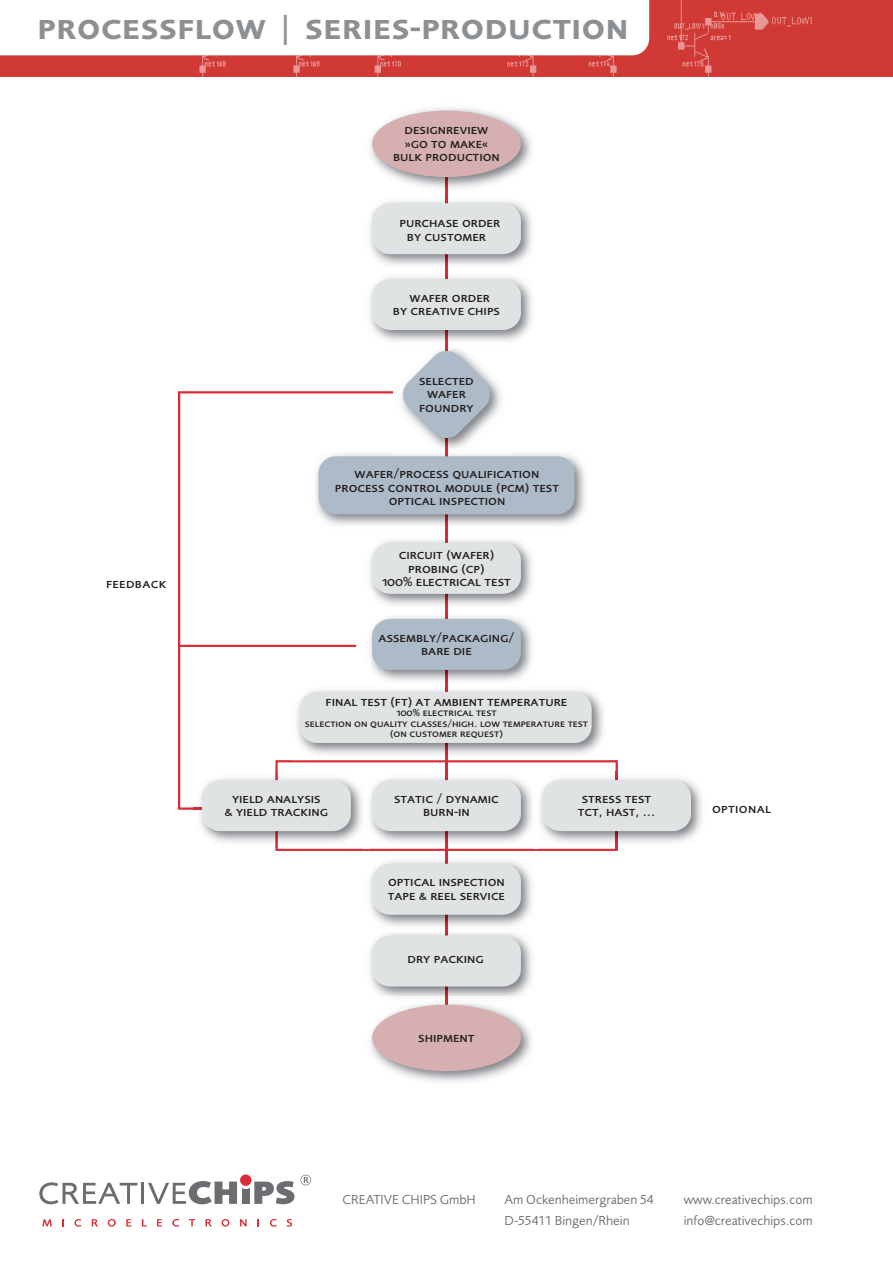
<style>
.page{position:relative;width:893px;height:1263px;background:#fff}
.page>*{position:absolute;margin:0;border:0;box-sizing:border-box;transform-origin:0 0}
.t1{font:600 36px "Foundry Sans Expert";color:#8d9093}
.t2{font:500 13.5px/13.5px "Foundry Sans Expert";color:#231f20;text-align:center}
.t3{font:13.5px "Foundry Sans";color:#6a6d6e}
.t4{font:500 13.5px "Foundry Sans Expert";letter-spacing:.025em;color:#231f20}
.t5{font:500 10.5px/10.5px "Foundry Sans Expert";color:#231f20;text-align:center}
</style>
<div class="page">
<svg style="left:178px;top:391px;width:215px;height:419px"></svg>
<img style="left:0;top:0;width:893px;height:76px">
<svg style="left:275px;top:760px;width:343px;height:91px"></svg>
<hr style="left:445px;top:127px;width:3px;height:944px;background:#da2b36">
<img style="left:193px;top:772px;width:171px;height:76px">
<img style="left:193px;top:807px;width:9px;height:3px">
<img style="left:275px;top:772px;width:3px;height:76px">
<div style="left:202px;top:780px;width:149px;height:51px;background:#e0e3e4;border-radius:18px"></div>
<img style="left:368px;top:772px;width:166px;height:76px">
<img style="left:445px;top:772px;width:3px;height:76px">
<img style="left:364px;top:772px;width:4px;height:76px">
<div style="left:372px;top:780px;width:149px;height:51px;background:#e0e3e4;border-radius:18px"></div>
<img style="left:538px;top:772px;width:164px;height:76px">
<img style="left:616px;top:772px;width:2px;height:76px">
<img style="left:534px;top:772px;width:4px;height:76px">
<div style="left:542px;top:780px;width:149px;height:51px;background:#e0e3e4;border-radius:18px"></div>
<img style="left:370px;top:108px;width:162px;height:233px">
<img style="left:445px;top:177px;width:3px;height:164px">
<div style="left:372px;top:203px;width:149px;height:51px;background:#e0e3e4;border-radius:18px"></div>
<img style="left:370px;top:1004px;width:162px;height:78px">
<div style="left:372px;top:1005px;width:149px;height:66px;background:#d6afb0;border-radius:50%"></div>
<img style="left:432px;top:380px;width:69px;height:68px">
<img style="left:445px;top:440px;width:3px;height:8px">
<svg style="left:0;top:0;width:649px;height:55px"></svg>
<div style="left:372px;top:111px;width:149px;height:66px;background:#d6afb0;border-radius:50%"></div>
<img style="left:370px;top:270px;width:162px;height:1px">
<svg style="left:401px;top:348px;width:91px;height:92px"></svg>
<div style="left:372px;top:279px;width:149px;height:51px;background:#e0e3e4;border-radius:18px"></div>
<img style="left:310px;top:448px;width:276px;height:83px">
<img style="left:445px;top:455px;width:3px;height:76px">
<svg style="left:445px;top:448px;width:3px;height:7px"></svg>
<div style="left:318px;top:456px;width:256px;height:58px;background:#acbbc7;border-radius:17px"></div>
<img style="left:364px;top:534px;width:168px;height:149px">
<img style="left:445px;top:534px;width:3px;height:149px">
<div style="left:372px;top:543px;width:149px;height:51px;background:#e0e3e4;border-radius:18px"></div>
<img style="left:364px;top:610px;width:168px;height:1px">
<div style="left:372px;top:619px;width:149px;height:51px;background:#acbbc7;border-radius:18px"></div>
<img style="left:370px;top:861px;width:162px;height:65px">
<img style="left:445px;top:861px;width:3px;height:65px">
<div style="left:372px;top:864px;width:149px;height:51px;background:#e0e3e4;border-radius:18px"></div>
<hr style="left:180px;top:645px;width:176px;height:2px;background:#da2b36">
<img style="left:370px;top:933px;width:162px;height:63px">
<img style="left:445px;top:933px;width:3px;height:63px">
<div style="left:372px;top:935px;width:149px;height:51px;background:#e0e3e4;border-radius:18px"></div>
<img style="left:291px;top:683px;width:312px;height:77px">
<img style="left:445px;top:687px;width:3px;height:73px">
<svg style="left:445px;top:683px;width:3px;height:4px"></svg>
<div style="left:300px;top:692px;width:292px;height:51px;background:#e0e3e4;border-radius:17px"></div>
<svg style="left:39px;top:1182px;width:98px;height:22px"></svg>
<hr style="left:141px;top:1183px;width:3px;height:21px;background:#6c6d70">
<svg style="left:148px;top:1174px;width:146px;height:30px"></svg>
<svg style="left:42px;top:1219px;width:10px;height:7px"></svg>
<svg style="left:62px;top:1219px;width:2px;height:7px"></svg>
<svg style="left:74px;top:1219px;width:7px;height:7px"></svg>
<svg style="left:92px;top:1219px;width:6px;height:7px"></svg>
<svg style="left:108px;top:1219px;width:8px;height:7px"></svg>
<svg style="left:126px;top:1219px;width:5px;height:7px"></svg>
<svg style="left:142px;top:1219px;width:5px;height:7px"></svg>
<svg style="left:157px;top:1219px;width:5px;height:7px"></svg>
<svg style="left:172px;top:1219px;width:7px;height:7px"></svg>
<svg style="left:189px;top:1219px;width:6px;height:7px"></svg>
<svg style="left:205px;top:1219px;width:7px;height:7px"></svg>
<svg style="left:222px;top:1219px;width:7px;height:7px"></svg>
<svg style="left:240px;top:1219px;width:7px;height:7px"></svg>
<svg style="left:270px;top:1219px;width:7px;height:7px"></svg>
<svg style="left:287px;top:1219px;width:5px;height:7px"></svg>
<svg style="left:300px;top:1175px;width:11px;height:10px"></svg>
<h1 class="t1" style="left:37px;top:6px;width:593px">processflow | series-production</h1>
<p class="t2" style="left:393px;top:123px;width:108px">designreview »go to make« bulk production</p>
<p class="t2" style="left:393px;top:216px;width:109px">Mpurchase order by customer</p>
<p class="t2" style="left:393px;top:290px;width:109px">Mwafer order<br>by creative chips</p>
<p class="t2" style="left:419px;top:373px;width:56px">selected wafer foundry</p>
<p class="t4" style="left:106px;top:575px;width:62px">feedback</p>
<p class="t2" style="left:335px;top:467px;width:226px">wafer/process qualification process control module (pcm) test optical inspection</p>
<p class="t2" style="left:382px;top:548px;width:130px">circuit (wafer) probing (cp)<br>100% electrical test</p>
<p class="t2" style="left:379px;top:630px;width:137px">assembly/packaging/ bare die</p>
<p class="t2" style="left:326px;top:694px;width:243px">final test (ft) at ambient temperature</p>
<p class="t5" style="left:305px;top:707px;width:285px">100% electrical test<br>selection on quality classes/high. low temperature test (on customer request)</p>
<p class="t2" style="left:225px;top:791px;width:105px">yield analysis<br>&amp; yield tracking</p>
<p class="t2" style="left:394px;top:791px;width:106px">static / dynamic burn-in</p>
<p class="t2" style="left:578px;top:791px;width:79px;text-align:left">stress test tct, hast, ...</p>
<p class="t2" style="left:388px;top:875px;width:119px;text-align:left">optical inspection tape &amp; reel service</p>
<p class="t2" style="left:408px;top:951px;width:78px">dry packing</p>
<p class="t2" style="left:418px;top:1030px;width:58px">shipment</p>
<p class="t4" style="left:712px;top:801px;width:60px">optional</p>
<p class="t3" style="left:343px;top:1192px;width:135px">CREATIVE CHIPS GmbH</p>
<p class="t3" style="left:505px;top:1192px;width:151px">Am Ockenheimergraben 54</p>
<p class="t3" style="left:684px;top:1192px;width:131px">www.creativechips.com</p>
<p class="t3" style="left:505px;top:1213px;width:127px">D-55411 Bingen/Rhein</p>
<p class="t3" style="left:684px;top:1213px;width:130px">info@creativechips.com</p>
</div>
